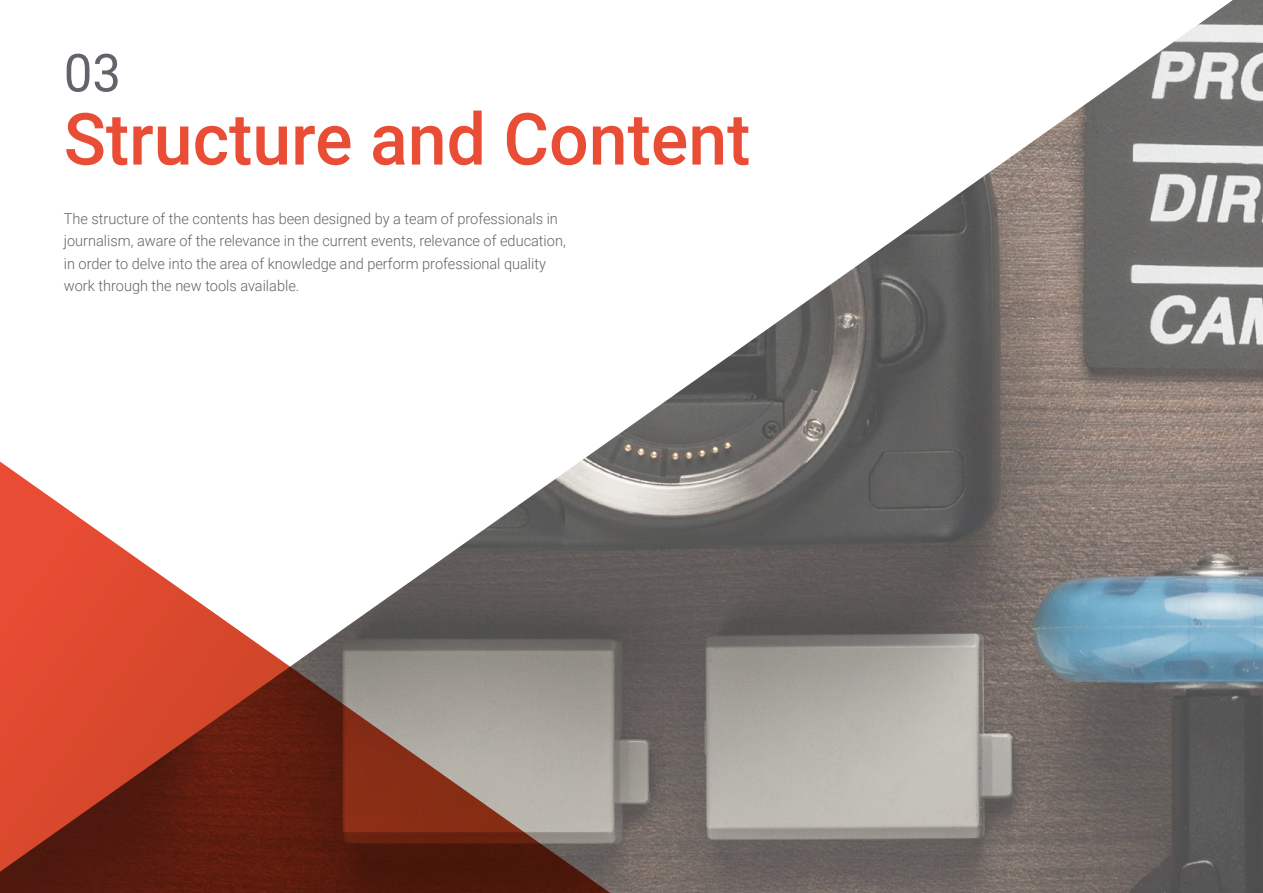
<style>
.page{position:relative;width:1263px;height:893px;background:#fff}
.page>*{position:absolute;margin:0;border:0;box-sizing:border-box;transform-origin:0 0}
.t1{font:500 72px "Roboto";color:#e94d35}
.t2{font:52.5px "Roboto";color:#61646a}
.t3{font:300 15px/22.5px "Roboto";color:#61646a}
</style>
<div class="page">
<img style="left:602px;top:0;width:661px;height:893px">
<svg style="left:0;top:446px;width:640px;height:447px"></svg>
<h2 class="t2" style="left:64px;top:36px;width:59px">03</h2>
<h1 class="t1" style="left:64px;top:89px;width:688px">Structure and Content</h1>
<p class="t3" style="left:64px;top:207px;width:503px">The structure of the contents has been designed by a team of professionals in journalism, aware of the relevance in the current events, relevance of education, in order to delve into the area of knowledge and perform professional quality work through the new tools available.</p>
</div>
